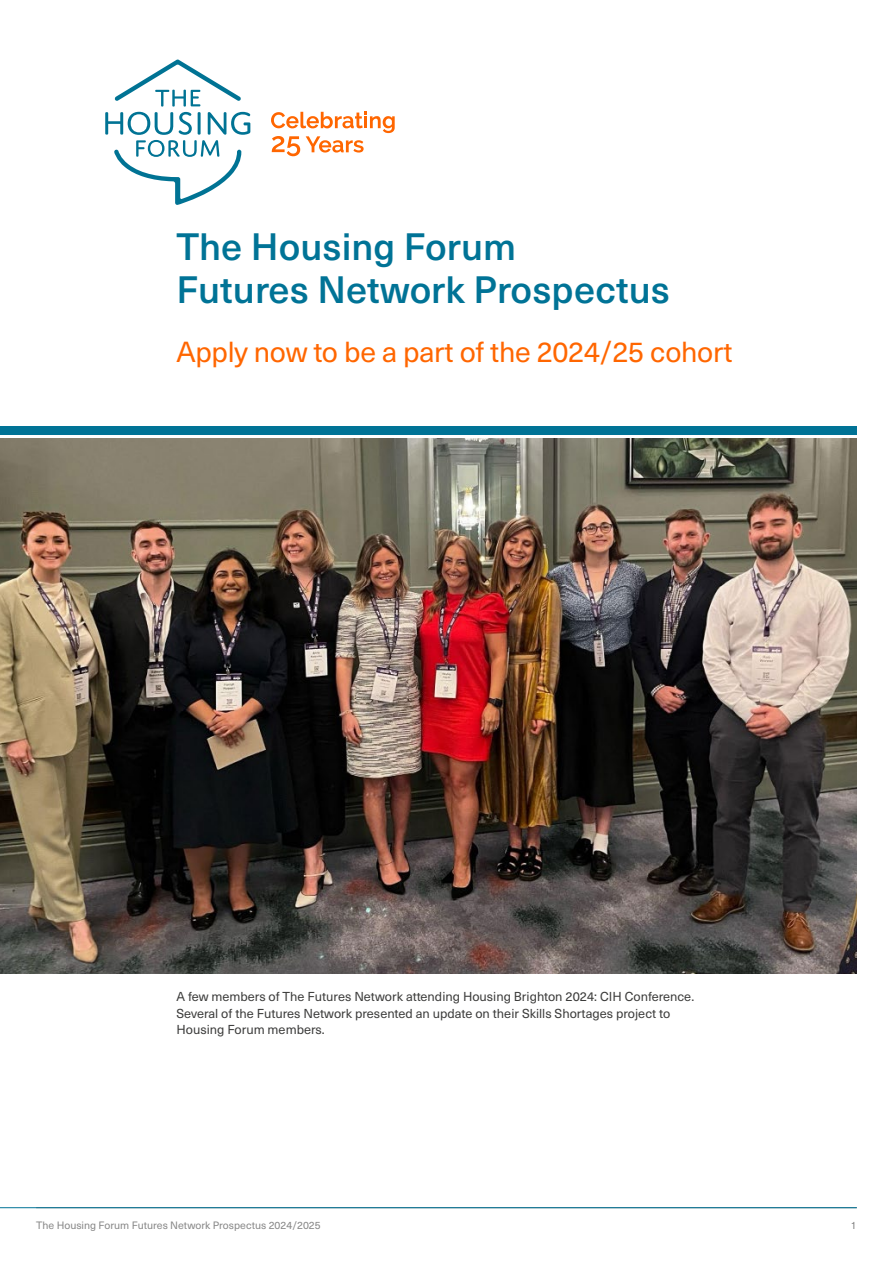
<style>
.page{position:relative;width:893px;height:1263px;background:#fff}
.page>*{position:absolute;margin:0;border:0;box-sizing:border-box;transform-origin:0 0}
.Heading_27_27{font:500 37.5px/43.5px "Neue Haas Unica W1 G";color:#007396}
.Heading_27_27-2{font:28.5px "Neue Haas Unica W1 G";letter-spacing:-.01em;color:#f60}
.Caption_text{font:12.75px/16.5px "Neue Haas Unica W1 G";color:#3c3c3b}
.t1{font:10.5px "Neue Haas Unica W1 G";color:#878787}
</style>
<div class="page">
<img style="left:0;top:438px;width:857px;height:536px">
<div style="left:0;top:426px;width:857px;height:9px;background:#007396"></div>
<hr style="left:0;top:1207px;width:857px;height:1px;background:#007396">
<svg style="left:105px;top:59px;width:145px;height:146px"></svg>
<svg style="left:271px;top:112px;width:124px;height:44px"></svg>
<p class="Heading_27_27" style="left:176px;top:223px;width:495px">The Housing Forum<br>Futures Network Prospectus</p>
<p class="Heading_27_27-2" style="left:176px;top:331px;width:558px">Apply now to be a part of the 2024/25 cohort</p>
<p class="Caption_text" style="left:176px;top:987px;width:519px">A few members of The Futures Network attending Housing Brighton 2024: CIH Conference.<br>Several of the Futures Network presented an update on their Skills Shortages project to<br>Housing Forum members.</p>
<p class="t1" style="left:36px;top:1217px;width:286px">The Housing Forum Futures Network Prospectus 2024/2025</p>
<p class="t1" style="left:851px;top:1217px;width:7px">1</p>
</div>
